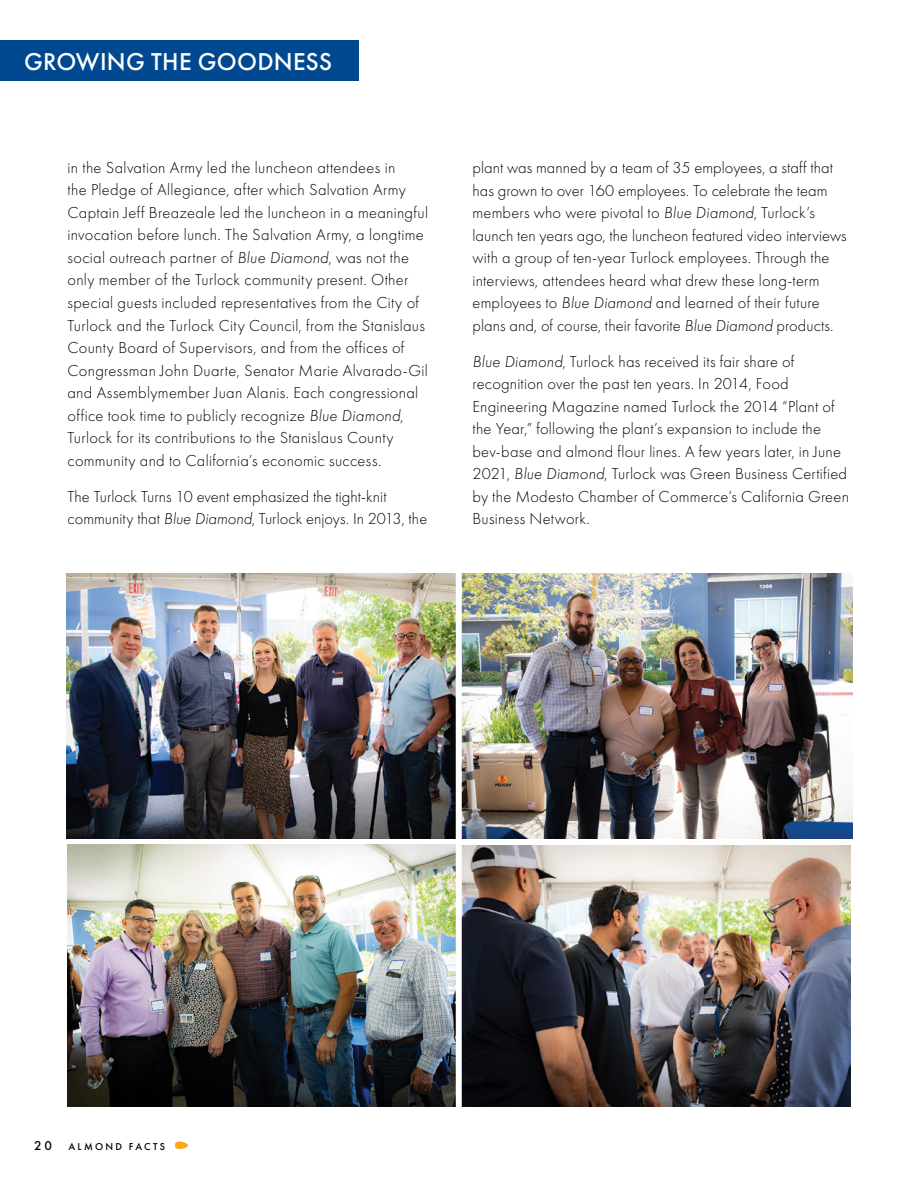
<style>
.page{position:relative;width:918px;height:1188px;background:#fff}
.page>*{position:absolute;margin:0;border:0;box-sizing:border-box;transform-origin:0 0}
.t1{font:500 25.2px "Futura PT";letter-spacing:.01em;color:#fff}
.t2{font:300 16.5px/22.5px "Futura PT";letter-spacing:.015em;color:#000}
.t3{font:500 10.35px "Futura PT";letter-spacing:.225em;color:#000}
.s1{font-style:italic}
.s2{font-size:13.35px}
</style>
<div class="page">
<div style="left:0;top:40px;width:358px;height:41px;background:#004990"></div>
<img style="left:67px;top:574px;width:786px;height:265px">
<img style="left:67px;top:845px;width:783px;height:261px">
<div style="left:456px;top:558px;width:6px;height:553px;background:#fff"></div>
<svg style="left:175px;top:1142px;width:13px;height:7px"></svg>
<h1 class="t1" style="left:24px;top:47px;width:310px">GROWING THE GOODNESS</h1>
<p class="t2" style="left:68px;top:156px;width:362px">in the Salvation Army led the luncheon attendees in<br>the Pledge of Allegiance, after which Salvation Army Captain Jeff Breazeale led the luncheon in a meaningful invocation before lunch. The Salvation Army, a longtime social outreach partner of <span class="s1">Blue Diamond</span>, was not the only member of the Turlock community present. Other special guests included representatives from the City of Turlock and the Turlock City Council, from the Stanislaus County Board of Supervisors, and from the offices of Congressman John Duarte, Senator Marie Alvarado-Gil and Assemblymember Juan Alanis. Each congressional office took time to publicly recognize <span class="s1">Blue Diamond</span>, Turlock for its contributions to the Stanislaus County community and to California’s economic success.</p>
<p class="t2" style="left:68px;top:485px;width:361px">The Turlock Turns 10 event emphasized the tight-knit community that <span class="s1">Blue Diamond</span>, Turlock enjoys. In 2013, the</p>
<p class="t2" style="left:473px;top:156px;width:376px">plant was manned by a team of 35 employees, a staff that has grown to over 160 employees. To celebrate the team members who were pivotal to <span class="s1">Blue Diamond</span>, Turlock’s launch ten years ago, the luncheon featured video interviews with a group of ten-year Turlock employees. Through the interviews, attendees heard what drew these long-term employees to <span class="s1">Blue Diamond</span> and learned of their future plans and, of course, their favorite <span class="s1">Blue Diamond</span> products.</p>
<p class="t2" style="left:473px;top:350px;width:378px"><span class="s1">Blue Diamond</span>, Turlock has received its fair share of recognition over the past ten years. In 2014, Food Engineering Magazine named Turlock the 2014 “Plant of the Year,” following the plant’s expansion to include the bev-base and almond flour lines. A few years later, in June 2021, <span class="s1">Blue Diamond</span>, Turlock was Green Business Certified by the Modesto Chamber of Commerce’s California Green Business Network.</p>
<p class="t3" style="left:34px;top:1140px;width:133px"><span class="s2">20</span> ALMOND FACTS</p>
</div>
